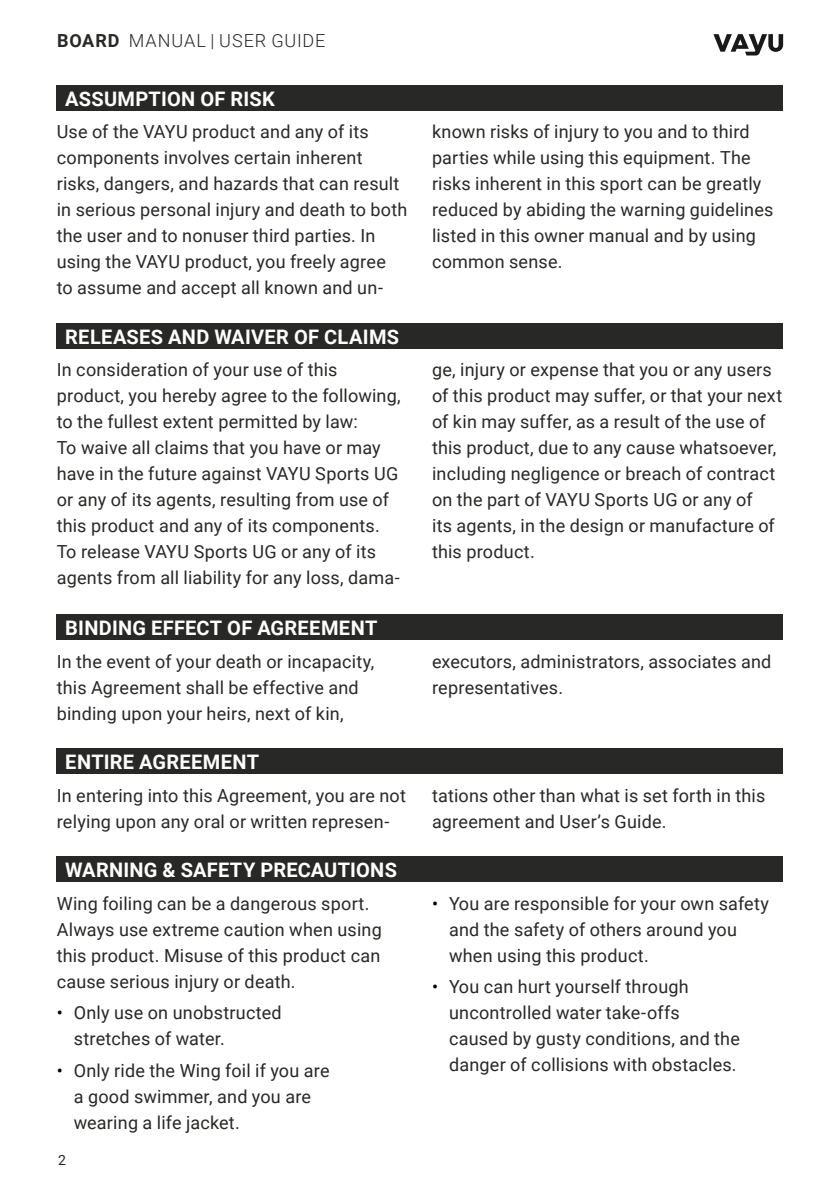
<style>
.page{position:relative;width:840px;height:1191px;background:#fff}
.page>*{position:absolute;margin:0;border:0;box-sizing:border-box;transform-origin:0 0}
.t1{font:700 20px "Roboto";letter-spacing:.015em;color:#fff}
.t2{font:18px/26px "Roboto";letter-spacing:.01em;color:#282827}
.t3{font:300 18px "Roboto";letter-spacing:.05em;color:#282827}
.t4{font:14px "Roboto";color:#282827}
.s1{font-weight:700}
.s2{color:#000}
</style>
<div class="page">
<svg style="left:713px;top:34px;width:69px;height:21px"></svg>
<div style="left:57px;top:85px;width:725px;height:26px;background:#282827"></div>
<div style="left:57px;top:323px;width:725px;height:26px;background:#282827"></div>
<div style="left:57px;top:614px;width:725px;height:25px;background:#282827"></div>
<div style="left:57px;top:748px;width:725px;height:26px;background:#282827"></div>
<div style="left:57px;top:856px;width:725px;height:26px;background:#282827"></div>
<p class="t3" style="left:57px;top:28px;width:270px"><span class="s1">BOARD</span> MANUAL | USER GUIDE</p>
<p class="t1" style="left:65px;top:85px;width:211px">ASSUMPTION OF RISK</p>
<p class="t2" style="left:57px;top:118px;width:352px">Use of the VAYU product and any of its components involves certain inherent risks, dangers, and hazards that can result in serious personal injury and death to both the user and to nonuser third parties. In using the VAYU product, you freely agree<br>to assume and accept all known and un-</p>
<p class="t2" style="left:432px;top:118px;width:343px">known risks of injury to you and to third parties while using this equipment. The risks inherent in this sport can be greatly reduced by abiding the warning guidelines listed in this owner manual and by using common sense.</p>
<p class="t1" style="left:65px;top:323px;width:335px">RELEASES AND WAIVER OF CLAIMS</p>
<p class="t2" style="left:57px;top:356px;width:345px">In consideration of your use of this product, you hereby agree to the following, to the fullest extent permitted by law:<br>To waive all claims that you have or may have in the future against VAYU Sports UG or any of its agents, resulting from use of this product and any of its components.<br>To release VAYU Sports UG or any of its agents from all liability for any loss, dama-</p>
<p class="t2" style="left:432px;top:356px;width:351px">ge, injury or expense that you or any users of this product may suffer, or that your next of kin may suffer, as a result of the use of this product, due to any cause whatsoever, including negligence or breach of contract on the part of VAYU Sports UG or any of<br>its agents, in the design or manufacture of this product.</p>
<p class="t1" style="left:65px;top:613px;width:313px">BINDING EFFECT OF AGREEMENT</p>
<p class="t2" style="left:57px;top:648px;width:319px">In the event of your death or incapacity, this Agreement shall be effective and binding upon your heirs, next of kin,</p>
<p class="t2" style="left:432px;top:648px;width:341px">executors, administrators, associates and representatives.</p>
<p class="t1" style="left:65px;top:748px;width:195px">ENTIRE AGREEMENT</p>
<p class="t2" style="left:57px;top:781px;width:350px">In entering into this Agreement, you are not relying upon any oral or written represen-</p>
<p class="t2" style="left:432px;top:781px;width:334px">tations other than what is set forth in this agreement and User’s Guide.</p>
<p class="t1" style="left:65px;top:856px;width:333px">WARNING &amp; SAFETY PRECAUTIONS</p>
<p class="t2" style="left:57px;top:889px;width:326px">Wing foiling can be a dangerous sport.<br>Always use extreme caution when using this product. Misuse of this product can cause serious injury or death.</p>
<p class="t2" style="left:74px;top:999px;width:209px;text-indent:-17px"><span class="s2">•</span> Only use on unobstructed stretches of water.</p>
<p class="t2" style="left:74px;top:1056px;width:257px;text-indent:-17px"><span class="s2">•</span> Only ride the Wing foil if you are a good swimmer, and you are wearing a life jacket.</p>
<p class="t4" style="left:58px;top:1150px;width:9px">2</p>
<p class="t2" style="left:449px;top:889px;width:321px;text-indent:-17px"><span class="s2">•</span> You are responsible for your own safety and the safety of others around you when using this product.</p>
<p class="t2" style="left:449px;top:973px;width:292px;text-indent:-17px"><span class="s2">•</span> You can hurt yourself through uncontrolled water take-offs caused by gusty conditions, and the danger of collisions with obstacles.</p>
</div>
